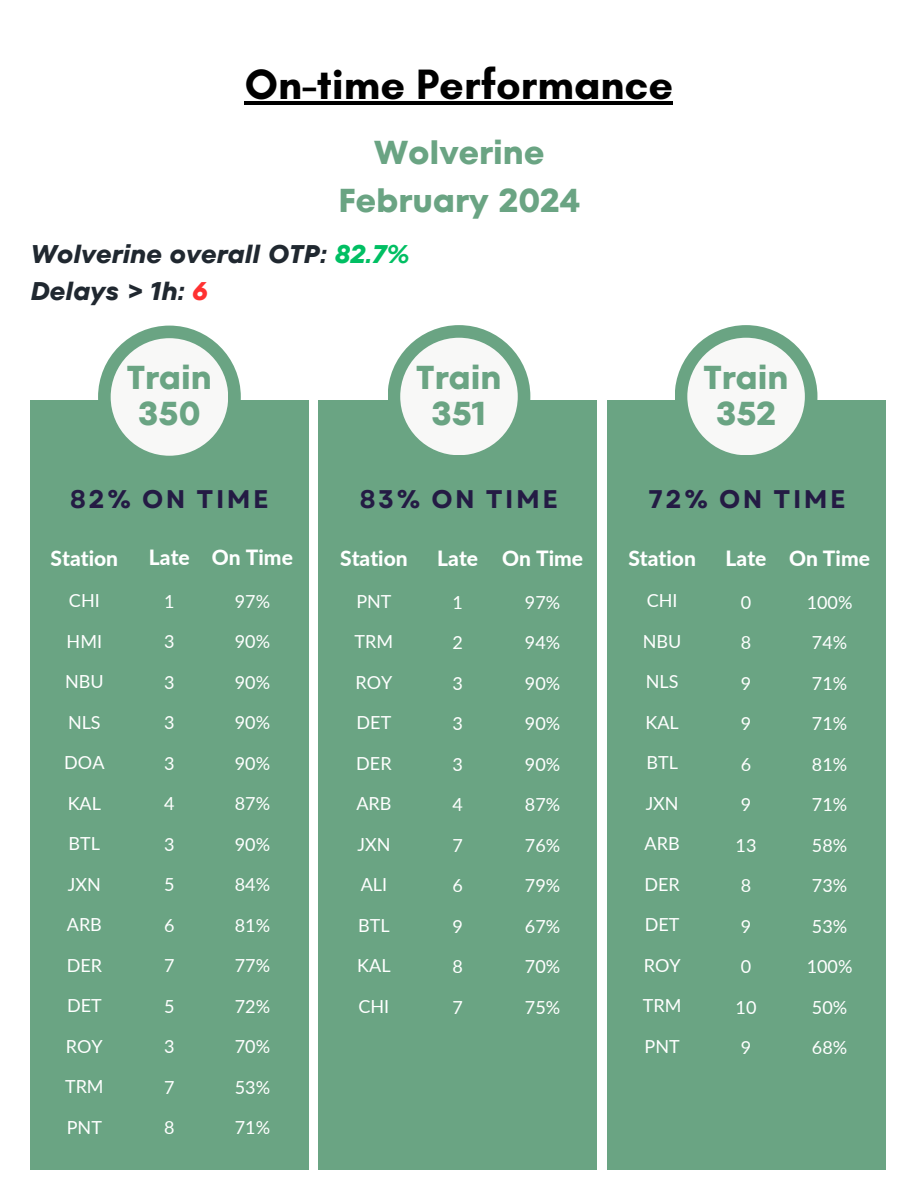
<style>
.page{position:relative;width:918px;height:1188px;background:#fff}
.page>*{position:absolute;margin:0;border:0;box-sizing:border-box;transform-origin:0 0}
.t1{font:700 43.2px "Glacial Indifference";color:#000}
.t2{font:700 33px/36px "TT Fors";color:#6aa483;text-align:center}
.t3{font:italic 700 25.5px "TT Fors";color:#202830}
.t4{font:700 25.5px "Garet";letter-spacing:.1em;color:#241b44}
.t5{font:800 21px "Lato";color:#fff}
.t6{font:18px "Lato";color:#fff}
.s1{color:#00bf63}
.s2{color:#ff3131}
</style>
<div class="page">
<hr style="left:245px;top:102px;width:428px;height:3px;background:#000">
<div style="left:319px;top:401px;width:278px;height:769px;background:#6aa483"></div>
<div style="left:388px;top:325px;width:142px;height:143px;background:#6aa483;border-radius:50%"></div>
<div style="left:400px;top:338px;width:118px;height:117px;background:#f8f8f7;border-radius:50%"></div>
<div style="left:607px;top:401px;width:278px;height:769px;background:#6aa483"></div>
<div style="left:675px;top:325px;width:142px;height:143px;background:#6aa483;border-radius:50%"></div>
<div style="left:687px;top:338px;width:118px;height:117px;background:#f8f8f7;border-radius:50%"></div>
<div style="left:98px;top:326px;width:143px;height:142px;background:#6aa483;border-radius:50%"></div>
<div style="left:30px;top:401px;width:279px;height:769px;background:#6aa483"></div>
<div style="left:111px;top:338px;width:117px;height:118px;background:#f8f8f7;border-radius:50%"></div>
<h1 class="t1" style="left:245px;top:58px;width:430px">On-time Performance</h1>
<h2 class="t2" style="left:374px;top:134px;width:172px">Wolverine</h2>
<p class="t2" style="left:338px;top:182px;width:243px">February 2024</p>
<p class="t3" style="left:30px;top:236px;width:381px">Wolverine overall OTP: <span class="s1">82.7%</span></p>
<p class="t3" style="left:30px;top:273px;width:179px">Delays &gt; 1h: <span class="s2">6</span></p>
<p class="t2" style="left:127px;top:360px;width:87px">Train<br>350</p>
<h4 class="t2" style="left:416px;top:359px;width:87px">Train<br>351</h4>
<p class="t4" style="left:70px;top:480px;width:200px">82% ON TIME</p>
<p class="t5" style="left:51px;top:545px;width:69px">Station</p>
<p class="t6" style="left:69px;top:590px;width:32px">CHI</p>
<p class="t6" style="left:67px;top:630px;width:37px">HMI</p>
<p class="t6" style="left:65px;top:671px;width:40px">NBU</p>
<p class="t6" style="left:68px;top:711px;width:34px">NLS</p>
<p class="t6" style="left:64px;top:752px;width:42px">DOA</p>
<p class="t6" style="left:68px;top:792px;width:35px">KAL</p>
<p class="t6" style="left:69px;top:833px;width:33px">BTL</p>
<p class="t6" style="left:68px;top:873px;width:35px">JXN</p>
<p class="t6" style="left:67px;top:914px;width:37px">ARB</p>
<p class="t6" style="left:67px;top:954px;width:37px">DER</p>
<p class="t6" style="left:67px;top:995px;width:36px">DET</p>
<p class="t6" style="left:66px;top:1035px;width:38px">ROY</p>
<p class="t6" style="left:65px;top:1076px;width:40px">TRM</p>
<p class="t6" style="left:67px;top:1116px;width:37px">PNT</p>
<p class="t5" style="left:149px;top:544px;width:42px">Late</p>
<p class="t6" style="left:164px;top:590px;width:12px">1</p>
<p class="t6" style="left:164px;top:631px;width:12px">3</p>
<p class="t6" style="left:164px;top:671px;width:12px">3</p>
<p class="t6" style="left:164px;top:712px;width:12px">3</p>
<p class="t6" style="left:164px;top:752px;width:12px">3</p>
<p class="t6" style="left:164px;top:793px;width:12px">4</p>
<p class="t6" style="left:164px;top:833px;width:12px">3</p>
<p class="t6" style="left:164px;top:874px;width:12px">5</p>
<p class="t6" style="left:164px;top:914px;width:12px">6</p>
<p class="t6" style="left:164px;top:955px;width:12px">7</p>
<p class="t6" style="left:164px;top:995px;width:12px">5</p>
<p class="t6" style="left:164px;top:1036px;width:12px">3</p>
<p class="t6" style="left:164px;top:1076px;width:12px">7</p>
<p class="t6" style="left:164px;top:1117px;width:12px">8</p>
<p class="t5" style="left:212px;top:544px;width:82px">On Time</p>
<p class="t6" style="left:235px;top:590px;width:37px">97%</p>
<p class="t6" style="left:235px;top:631px;width:37px">90%</p>
<h2 class="t6" style="left:235px;top:671px;width:37px">90%</h2>
<h3 class="t6" style="left:235px;top:712px;width:37px">90%</h3>
<p class="t6" style="left:235px;top:752px;width:37px">90%</p>
<p class="t6" style="left:235px;top:793px;width:37px">87%</p>
<p class="t6" style="left:235px;top:833px;width:37px">90%</p>
<p class="t6" style="left:235px;top:874px;width:37px">84%</p>
<p class="t6" style="left:235px;top:914px;width:37px">81%</p>
<p class="t6" style="left:235px;top:955px;width:37px">77%</p>
<p class="t6" style="left:235px;top:995px;width:37px">72%</p>
<p class="t6" style="left:235px;top:1036px;width:37px">70%</p>
<p class="t6" style="left:235px;top:1076px;width:37px">53%</p>
<p class="t6" style="left:235px;top:1117px;width:37px">71%</p>
<p class="t4" style="left:360px;top:480px;width:200px">83% ON TIME</p>
<p class="t5" style="left:340px;top:546px;width:69px">Station</p>
<h2 class="t6" style="left:356px;top:590px;width:37px">PNT</h2>
<h3 class="t6" style="left:355px;top:631px;width:40px">TRM</h3>
<p class="t6" style="left:355px;top:671px;width:38px">ROY</p>
<p class="t6" style="left:357px;top:712px;width:36px">DET</p>
<p class="t6" style="left:356px;top:752px;width:37px">DER</p>
<p class="t6" style="left:356px;top:793px;width:37px">ARB</p>
<p class="t6" style="left:357px;top:833px;width:35px">JXN</p>
<p class="t6" style="left:361px;top:874px;width:28px">ALI</p>
<p class="t6" style="left:358px;top:914px;width:33px">BTL</p>
<p class="t6" style="left:357px;top:955px;width:35px">KAL</p>
<p class="t6" style="left:359px;top:995px;width:32px">CHI</p>
<p class="t5" style="left:437px;top:545px;width:42px">Late</p>
<p class="t6" style="left:453px;top:591px;width:12px">1</p>
<p class="t6" style="left:453px;top:631px;width:12px">2</p>
<p class="t6" style="left:453px;top:672px;width:12px">3</p>
<p class="t6" style="left:453px;top:712px;width:12px">3</p>
<p class="t6" style="left:453px;top:753px;width:12px">3</p>
<p class="t6" style="left:453px;top:793px;width:12px">4</p>
<p class="t6" style="left:453px;top:834px;width:12px">7</p>
<p class="t6" style="left:453px;top:874px;width:12px">6</p>
<p class="t6" style="left:453px;top:915px;width:12px">9</p>
<p class="t6" style="left:453px;top:955px;width:12px">8</p>
<p class="t6" style="left:453px;top:996px;width:12px">7</p>
<p class="t5" style="left:502px;top:545px;width:82px">On Time</p>
<p class="t6" style="left:525px;top:591px;width:37px">97%</p>
<p class="t6" style="left:525px;top:631px;width:37px">94%</p>
<p class="t6" style="left:525px;top:672px;width:37px">90%</p>
<p class="t6" style="left:525px;top:712px;width:37px">90%</p>
<p class="t6" style="left:525px;top:753px;width:37px">90%</p>
<p class="t6" style="left:525px;top:793px;width:37px">87%</p>
<p class="t6" style="left:525px;top:834px;width:37px">76%</p>
<p class="t6" style="left:525px;top:874px;width:37px">79%</p>
<p class="t6" style="left:525px;top:915px;width:37px">67%</p>
<p class="t6" style="left:525px;top:955px;width:37px">70%</p>
<p class="t6" style="left:525px;top:996px;width:37px">75%</p>
<p class="t2" style="left:703px;top:359px;width:87px">Train<br>352</p>
<p class="t4" style="left:648px;top:480px;width:199px">72% ON TIME</p>
<p class="t5" style="left:628px;top:545px;width:69px">Station</p>
<p class="t6" style="left:647px;top:590px;width:32px">CHI</p>
<p class="t6" style="left:643px;top:630px;width:40px">NBU</p>
<p class="t6" style="left:646px;top:671px;width:34px">NLS</p>
<p class="t6" style="left:646px;top:711px;width:35px">KAL</p>
<p class="t6" style="left:646px;top:752px;width:33px">BTL</p>
<p class="t6" style="left:646px;top:792px;width:35px">JXN</p>
<p class="t6" style="left:645px;top:833px;width:37px">ARB</p>
<p class="t6" style="left:645px;top:873px;width:37px">DER</p>
<p class="t6" style="left:645px;top:914px;width:36px">DET</p>
<p class="t6" style="left:644px;top:954px;width:38px">ROY</p>
<p class="t6" style="left:643px;top:995px;width:40px">TRM</p>
<p class="t6" style="left:645px;top:1035px;width:37px">PNT</p>
<p class="t5" style="left:726px;top:545px;width:42px">Late</p>
<p class="t6" style="left:741px;top:591px;width:12px">0</p>
<p class="t6" style="left:741px;top:631px;width:12px">8</p>
<p class="t6" style="left:741px;top:672px;width:12px">9</p>
<p class="t6" style="left:741px;top:712px;width:12px">9</p>
<p class="t6" style="left:741px;top:753px;width:12px">6</p>
<p class="t6" style="left:741px;top:793px;width:12px">9</p>
<p class="t6" style="left:736px;top:834px;width:22px">13</p>
<p class="t6" style="left:741px;top:874px;width:12px">8</p>
<p class="t6" style="left:741px;top:915px;width:12px">9</p>
<h2 class="t6" style="left:741px;top:955px;width:12px">0</h2>
<h3 class="t6" style="left:736px;top:996px;width:22px">10</h3>
<p class="t6" style="left:741px;top:1036px;width:12px">9</p>
<p class="t5" style="left:789px;top:545px;width:82px">On Time</p>
<p class="t6" style="left:807px;top:591px;width:47px">100%</p>
<p class="t6" style="left:812px;top:631px;width:37px">74%</p>
<p class="t6" style="left:812px;top:672px;width:37px">71%</p>
<p class="t6" style="left:812px;top:712px;width:37px">71%</p>
<p class="t6" style="left:812px;top:753px;width:37px">81%</p>
<p class="t6" style="left:812px;top:793px;width:37px">71%</p>
<p class="t6" style="left:812px;top:834px;width:37px">58%</p>
<p class="t6" style="left:812px;top:874px;width:37px">73%</p>
<p class="t6" style="left:812px;top:915px;width:37px">53%</p>
<p class="t6" style="left:807px;top:955px;width:47px">100%</p>
<p class="t6" style="left:812px;top:996px;width:37px">50%</p>
<p class="t6" style="left:812px;top:1036px;width:37px">68%</p>
</div>
